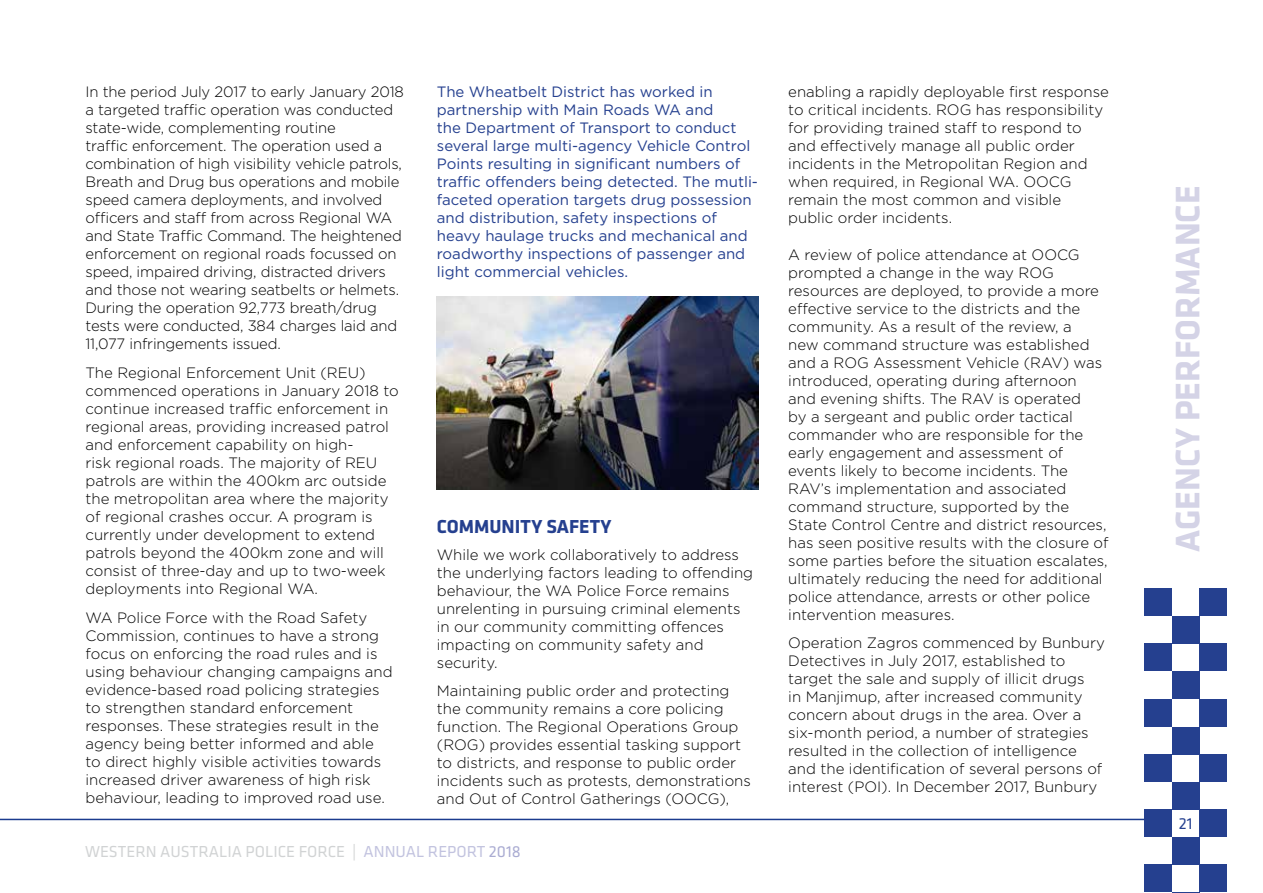
<style>
.page{position:relative;width:1263px;height:893px;background:#fff}
.page>*{position:absolute;margin:0;border:0;box-sizing:border-box;transform-origin:0 0}
.t1{font:700 35.25px "Klavika";color:#d4d3e6}
.t2{font:700 19.5px "Klavika";color:#25408f}
.t3{font:16.5px "Klavika";color:#d1d3d4}
.t4{font:16.5px "Klavika";color:#25408f}
.t5{font:300 15px/18px "Gotham";color:#000}
.t6{font:15px/18px "Gotham";color:#25408f}
.s1{color:#c2c3df}
.s2{color:#aaacd2}
</style>
<div class="page">
<hr style="left:0;top:819px;width:1161px;height:1px;background:#1b3b8e">
<svg style="left:1172px;top:892px;width:27px;height:1px"></svg>
<div style="left:1172px;top:837px;width:27px;height:28px;background:#25408f"></div>
<div style="left:1172px;top:782px;width:27px;height:28px;background:#25408f"></div>
<div style="left:1172px;top:727px;width:27px;height:27px;background:#25408f"></div>
<div style="left:1172px;top:671px;width:27px;height:28px;background:#25408f"></div>
<div style="left:1199px;top:864px;width:28px;height:28px;background:#25408f"></div>
<div style="left:1199px;top:809px;width:28px;height:28px;background:#25408f"></div>
<div style="left:1199px;top:754px;width:28px;height:28px;background:#25408f"></div>
<div style="left:1199px;top:699px;width:28px;height:28px;background:#25408f"></div>
<div style="left:1199px;top:644px;width:28px;height:27px;background:#25408f"></div>
<div style="left:1172px;top:616px;width:27px;height:27px;background:#25408f"></div>
<div style="left:1199px;top:588px;width:28px;height:28px;background:#25408f"></div>
<div style="left:1144px;top:864px;width:28px;height:28px;background:#25408f"></div>
<div style="left:1144px;top:809px;width:28px;height:28px;background:#25408f"></div>
<div style="left:1144px;top:754px;width:28px;height:28px;background:#25408f"></div>
<div style="left:1144px;top:699px;width:28px;height:28px;background:#25408f"></div>
<div style="left:1144px;top:644px;width:28px;height:27px;background:#25408f"></div>
<div style="left:1144px;top:588px;width:28px;height:28px;background:#25408f"></div>
<img style="left:437px;top:297px;width:321px;height:192px">
<p class="t5" style="left:85px;top:83px;width:320px">In the period July 2017 to early January 2018 a targeted traffic operation was conducted state-wide, complementing routine<br>traffic enforcement. The operation used a combination of high visibility vehicle patrols, Breath and Drug bus operations and mobile speed camera deployments, and involved officers and staff from across Regional WA and State Traffic Command. The heightened enforcement on regional roads focussed on speed, impaired driving, distracted drivers and those not wearing seatbelts or helmets.<br>During the operation 92,773 breath/drug tests were conducted, 384 charges laid and 11,077 infringements issued.</p>
<p class="t5" style="left:85px;top:363px;width:315px">The Regional Enforcement Unit (REU) commenced operations in January 2018 to continue increased traffic enforcement in regional areas, providing increased patrol and enforcement capability on high-<br>risk regional roads. The majority of REU patrols are within the 400km arc outside the metropolitan area where the majority of regional crashes occur. A program is currently under development to extend patrols beyond the 400km zone and will consist of three-day and up to two-week deployments into Regional WA.</p>
<p class="t5" style="left:85px;top:608px;width:309px">WA Police Force with the Road Safety Commission, continues to have a strong focus on enforcing the road rules and is using behaviour changing campaigns and evidence-based road policing strategies to strengthen standard enforcement responses. These strategies result in the agency being better informed and able to direct highly visible activities towards increased driver awareness of high risk behaviour, leading to improved road use.</p>
<p class="t6" style="left:437px;top:82px;width:323px">The Wheatbelt District has worked in partnership with Main Roads WA and<br>the Department of Transport to conduct several large multi-agency Vehicle Control Points resulting in significant numbers of traffic offenders being detected. The mutli&shy;faceted operation targets drug possession and distribution, safety inspections of heavy haulage trucks and mechanical and roadworthy inspections of passenger and light commercial vehicles.</p>
<h2 class="t2" style="left:437px;top:516px;width:176px">COMMUNITY SAFETY</h2>
<p class="t5" style="left:437px;top:545px;width:318px">While we work collaboratively to address the underlying factors leading to offending behaviour, the WA Police Force remains unrelenting in pursuing criminal elements in our community committing offences impacting on community safety and security.</p>
<p class="t5" style="left:437px;top:682px;width:316px">Maintaining public order and protecting the community remains a core policing function. The Regional Operations Group (ROG) provides essential tasking support to districts, and response to public order incidents such as protests, demonstrations and Out of Control Gatherings (OOCG),</p>
<p class="t3" style="left:85px;top:842px;width:437px">WESTERN AUSTRALIA POLICE FORCE | <span class="s1">ANNUAL REPORT</span> <span class="s2">2018</span></p>
<p class="t5" style="left:788px;top:83px;width:322px">enabling a rapidly deployable first response to critical incidents. ROG has responsibility for providing trained staff to respond to and effectively manage all public order incidents in the Metropolitan Region and when required, in Regional WA. OOCG remain the most common and visible public order incidents.</p>
<p class="t5" style="left:788px;top:245px;width:322px">A review of police attendance at OOCG prompted a change in the way ROG resources are deployed, to provide a more effective service to the districts and the community. As a result of the review, a<br>new command structure was established and a ROG Assessment Vehicle (RAV) was introduced, operating during afternoon<br>and evening shifts. The RAV is operated<br>by a sergeant and public order tactical commander who are responsible for the early engagement and assessment of events likely to become incidents. The RAV’s implementation and associated command structure, supported by the State Control Centre and district resources, has seen positive results with the closure of some parties before the situation escalates, ultimately reducing the need for additional police attendance, arrests or other police intervention measures.</p>
<p class="t5" style="left:788px;top:633px;width:318px">Operation Zagros commenced by Bunbury Detectives in July 2017, established to target the sale and supply of illicit drugs<br>in Manjimup, after increased community concern about drugs in the area. Over a six-month period, a number of strategies resulted in the collection of intelligence and the identification of several persons of interest (POI). In December 2017, Bunbury</p>
<h1 class="t1" style="left:1168px;top:552px;width:368px;rotate:-90deg">AGENCY PERFORMANCE</h1>
<p class="t4" style="left:1179px;top:814px;width:15px">21</p>
</div>
